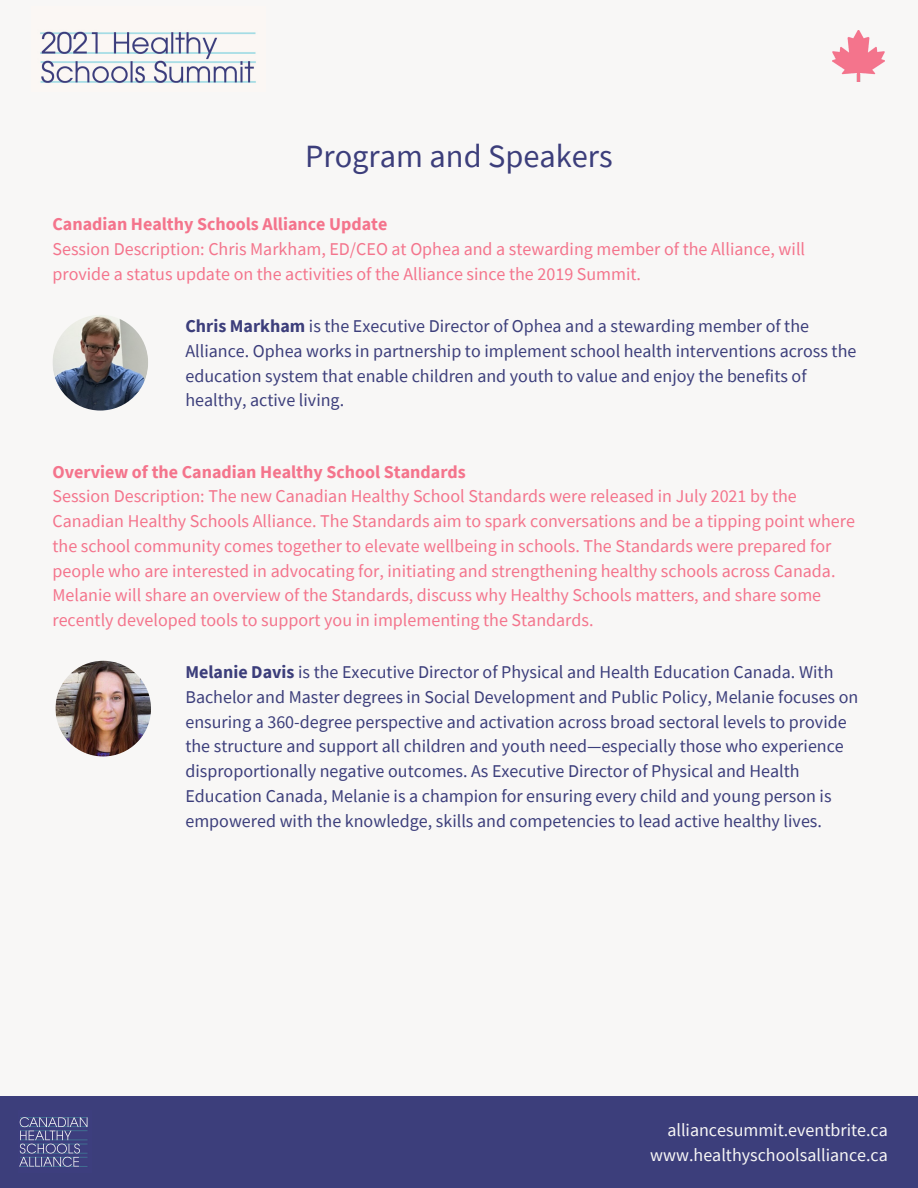
<style>
.page{position:relative;width:918px;height:1188px;background:#f8f7f6}
.page>*{position:absolute;margin:0;border:0;box-sizing:border-box;transform-origin:0 0}
.t1{font:32.4px "Source Sans Pro";color:#3c3e7b}
.t2{font:18px/24.8px "Source Sans Pro";color:#3c3e7b}
.t3{font:18px/24.8px "Source Sans Pro";color:#f4748c}
.t4{font:700 18px "Source Sans Pro";color:#f4748c}
.t5{font:18px "Source Sans Pro";color:#f8f7f6}
.s1{font-weight:700}
</style>
<div class="page">
<img style="left:40px;top:31px;width:216px;height:52px">
<div style="left:0;top:1096px;width:918px;height:92px;background:#3c3e7b"></div>
<img style="left:19px;top:1117px;width:69px;height:50px">
<img style="left:833px;top:31px;width:52px;height:51px">
<img style="left:52px;top:315px;width:96px;height:96px;border-radius:50%">
<img style="left:55px;top:661px;width:96px;height:95px;border-radius:50%">
<p class="t1" style="left:305px;top:135px;width:309px">Program and Speakers</p>
<p class="t4" style="left:52px;top:213px;width:337px">Canadian Healthy Schools Alliance Update</p>
<p class="t3" style="left:52px;top:236px;width:754px">Session Description: Chris Markham, ED/CEO at Ophea and a stewarding member of the Alliance, will provide a status update on the activities of the Alliance since the 2019 Summit.</p>
<p class="t2" style="left:185px;top:313px;width:673px"><span class="s1">Chris Markham</span> is the Executive Director of Ophea and a stewarding member of the Alliance. Ophea works in partnership to implement school health interventions across the education system that enable children and youth to value and enjoy the benefits of healthy, active living.</p>
<p class="t4" style="left:52px;top:460px;width:415px">Overview of the Canadian Healthy School Standards</p>
<p class="t3" style="left:52px;top:484px;width:804px">Session Description: The new Canadian Healthy School Standards were released in July 2021 by the Canadian Healthy Schools Alliance. The Standards aim to spark conversations and be a tipping point where the school community comes together to elevate wellbeing in schools. The Standards were prepared for people who are interested in advocating for, initiating and strengthening healthy schools across Canada.<br>Melanie will share an overview of the Standards, discuss why Healthy Schools matters, and share some recently developed tools to support you in implementing the Standards.</p>
<p class="t2" style="left:185px;top:659px;width:674px"><span class="s1">Melanie Davis</span> is the Executive Director of Physical and Health Education Canada. With Bachelor and Master degrees in Social Development and Public Policy, Melanie focuses on ensuring a 360-degree perspective and activation across broad sectoral levels to provide the structure and support all children and youth need—especially those who experience disproportionally negative outcomes. As Executive Director of Physical and Health Education Canada, Melanie is a champion for ensuring every child and young person is empowered with the knowledge, skills and competencies to lead active healthy lives.</p>
<p class="t5" style="left:667px;top:1118px;width:222px">alliancesummit.eventbrite.ca</p>
<p class="t5" style="left:650px;top:1143px;width:239px">www.healthyschoolsalliance.ca</p>
</div>
